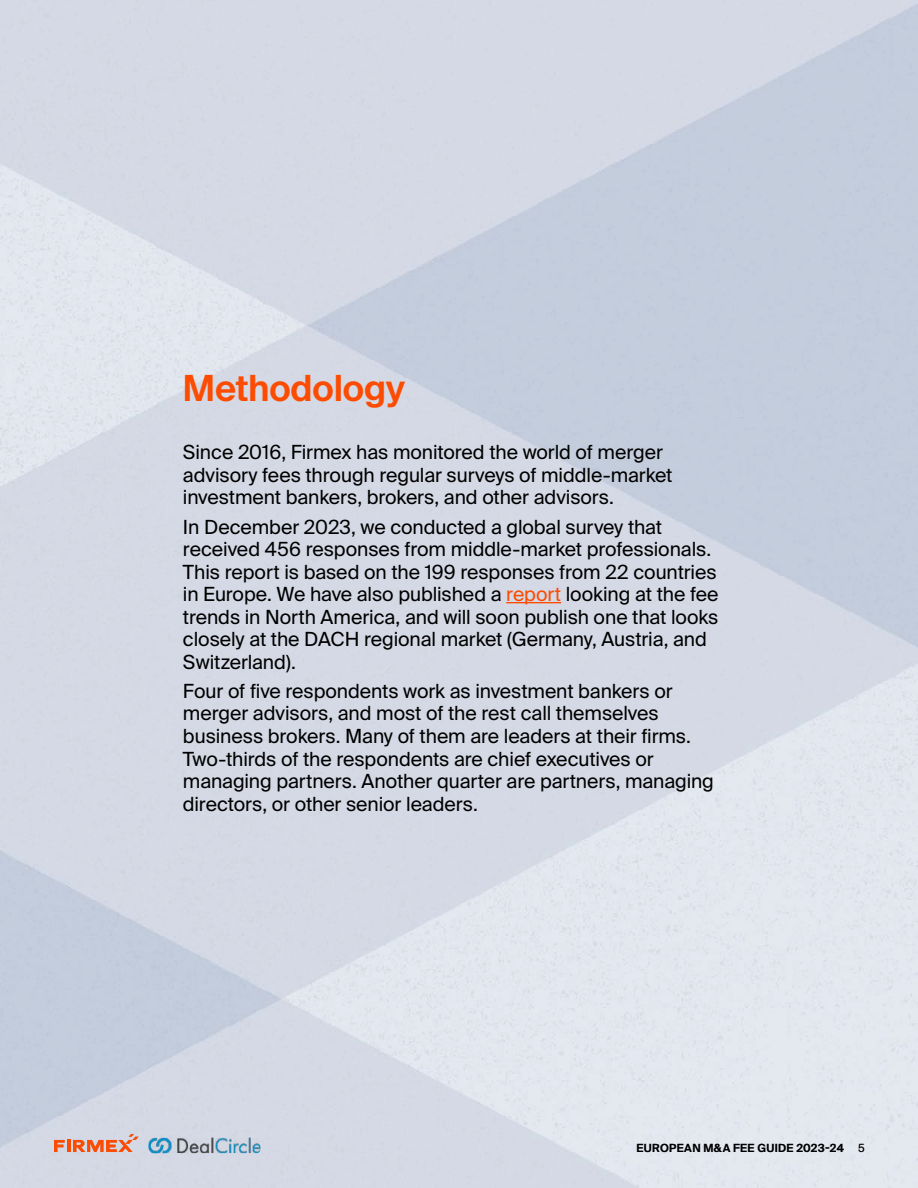
<style>
.page{position:relative;width:918px;height:1188px;background:#fff}
.page>*{position:absolute;margin:0;border:0;box-sizing:border-box;transform-origin:0 0}
.t1{font:600 36px "Suisse Intl";letter-spacing:-.005em;color:#fc4c02}
.t2{font:19.5px/22.5px "Suisse Intl";letter-spacing:-.005em;color:#000}
.t3{font:600 11.25px "Suisse Intl";letter-spacing:.03em;color:#000}
.s1{color:#fc4c02}
.s2{font-family:"Suisse Intl Mono";font-weight:400}
</style>
<div class="page">
<img style="left:0;top:0;width:918px;height:1188px">
<hr style="left:506px;top:602px;width:55px;height:1px;background:#fc4c02">
<svg style="left:54px;top:1134px;width:85px;height:18px;background:#e2a28d"></svg>
<h1 class="t1" style="left:183px;top:368px;width:224px">Methodology</h1>
<p class="t2" style="left:183px;top:441px;width:491px">Since 2016, Firmex has monitored the world of merger advisory fees through regular surveys of middle-market investment bankers, brokers, and other advisors.</p>
<p class="t2" style="left:183px;top:516px;width:537px">In December 2023, we conducted a global survey that received 456 responses from middle-market professionals.<br>This report is based on the 199 responses from 22 countries in Europe. We have also published a <span class="s1">report</span> looking at the fee trends in North America, and will soon publish one that looks closely at the DACH regional market (Germany, Austria, and Switzerland).</p>
<p class="t2" style="left:183px;top:680px;width:532px">Four of five respondents work as investment bankers or merger advisors, and most of the rest call themselves business brokers. Many of them are leaders at their firms.<br>Two-thirds of the respondents are chief executives or managing partners. Another quarter are partners, managing directors, or other senior leaders.</p>
<p class="t3" style="left:636px;top:1142px;width:230px">EUROPEAN M&amp;A FEE GUIDE 2023-24 <span class="s2">5</span></p>
</div>
